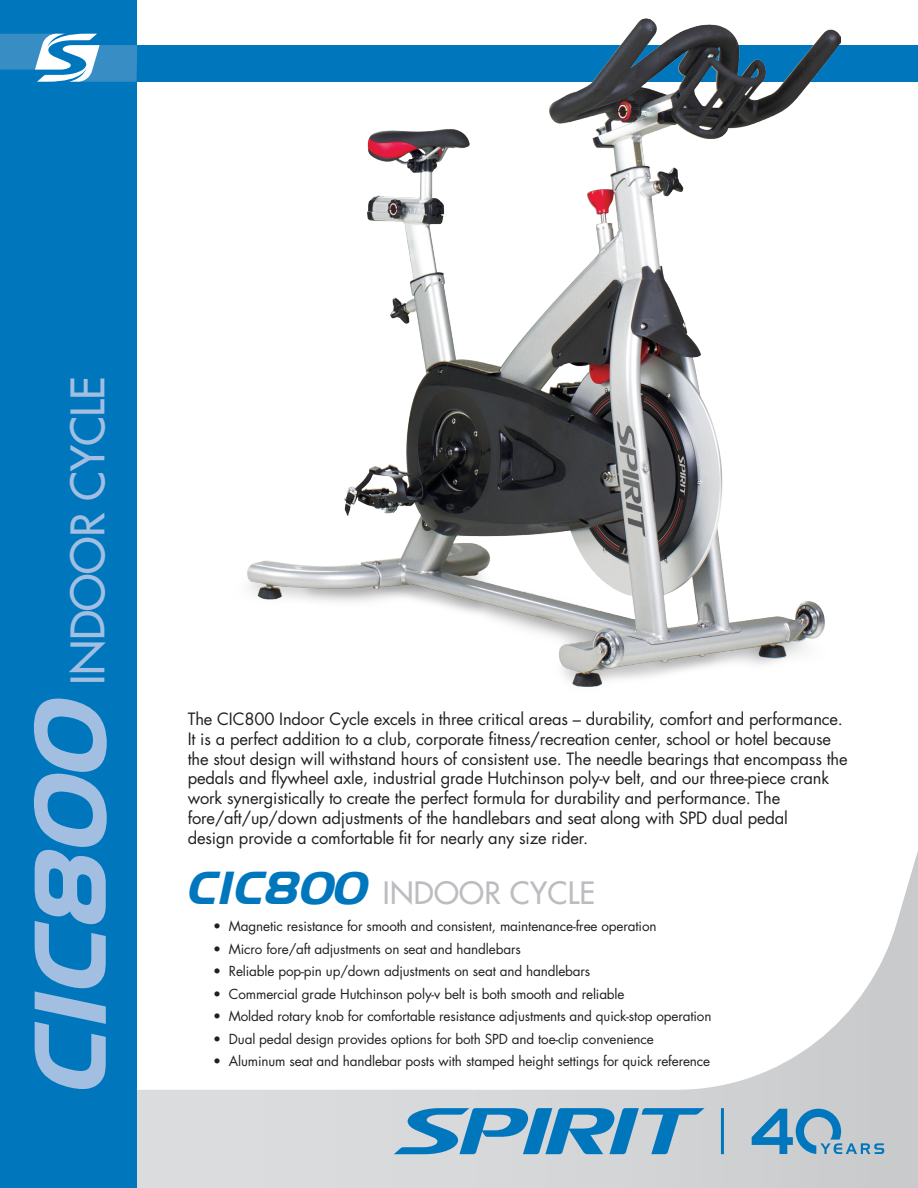
<style>
.page{position:relative;width:918px;height:1188px;background:#fff}
.page>*{position:absolute;margin:0;border:0;box-sizing:border-box;transform-origin:0 0}
.t1{font:italic 700 97.5px "Hanzel";color:#a2bfe2}
.t2{font:500 45px "Futura Std";letter-spacing:-.01em;color:#a2bfe2}
.t3{font:500 30px "Futura Std";letter-spacing:.01em;color:#bcbdc0}
.t4{font:16.5px/19.8px "Futura Std";letter-spacing:-.01em;color:#231f20}
.t5{font:13.5px "Futura Std";letter-spacing:-.01em;color:#231f20}
.s1{font-family:"Hanzel";font-weight:700;font-style:italic;font-size:45px;color:#0077bd}
</style>
<div class="page">
<svg style="left:137px;top:851px;width:781px;height:337px"></svg>
<svg style="left:752px;top:1109px;width:132px;height:45px;background:#8ab1c8"></svg>
<svg style="left:394px;top:1108px;width:311px;height:46px;background:#6aa6ca"></svg>
<hr style="left:721px;top:1108px;width:3px;height:46px;background:#0077bd">
<div style="left:137px;top:45px;width:781px;height:37px;background:#0077bd"></div>
<div style="left:0;top:0;width:137px;height:1188px;background:#0077bd"></div>
<img style="left:247px;top:18px;width:593px;height:669px">
<svg style="left:0;top:34px;width:137px;height:48px"></svg>
<p class="t2" style="left:60px;top:685px;width:310px;rotate:-90deg">INDOOR CYCLE</p>
<p class="t1" style="left:11px;top:1096px;width:399px;rotate:-90deg">CIC800</p>
<p class="t4" style="left:188px;top:709px;width:661px">The CIC800 Indoor Cycle excels in three critical areas – durability, comfort and performance.<br>It is a perfect addition to a club, corporate fitness/recreation center, school or hotel because the stout design will withstand hours of consistent use. The needle bearings that encompass the pedals and flywheel axle, industrial grade Hutchinson poly-v belt, and our three-piece crank</p>
<p class="t4" style="left:188px;top:789px;width:594px">work synergistically to create the perfect formula for durability and performance. The</p>
<p class="t4" style="left:188px;top:808px;width:602px">fore/aft/up/down adjustments of the handlebars and seat along with SPD dual pedal</p>
<p class="t4" style="left:188px;top:828px;width:402px">design provide a comfortable fit for nearly any size rider.</p>
<p class="t3" style="left:186px;top:874px;width:411px"><span class="s1">CIC800</span> INDOOR CYCLE</p>
<p class="t5" style="left:213px;top:918px;width:445px">• Magnetic resistance for smooth and consistent, maintenance-free operation</p>
<p class="t5" style="left:213px;top:940px;width:309px">• Micro fore/aft adjustments on seat and handlebars</p>
<p class="t5" style="left:213px;top:963px;width:379px">• Reliable pop-pin up/down adjustments on seat and handlebars</p>
<p class="t5" style="left:213px;top:985px;width:413px">• Commercial grade Hutchinson poly-v belt is both smooth and reliable</p>
<p class="t5" style="left:213px;top:1008px;width:500px">• Molded rotary knob for comfortable resistance adjustments and quick-stop operation</p>
<p class="t5" style="left:213px;top:1030px;width:442px">• Dual pedal design provides options for both SPD and toe-clip convenience</p>
<p class="t5" style="left:213px;top:1053px;width:499px">• Aluminum seat and handlebar posts with stamped height settings for quick reference</p>
</div>
